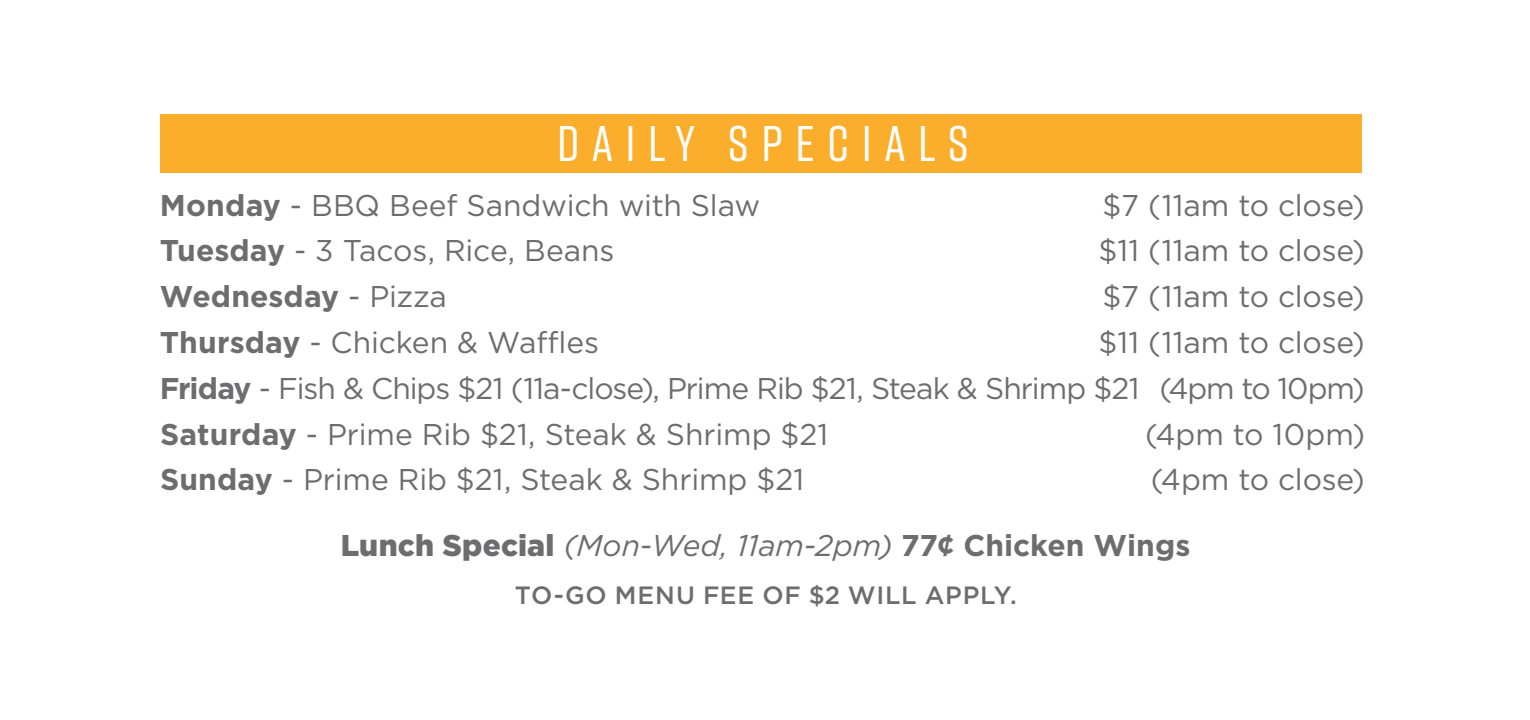
<style>
.page{position:relative;width:1530px;height:720px;background:#fff}
.page>*{position:absolute;margin:0;border:0;box-sizing:border-box;transform-origin:0 0}
.t1{font:500 50px "Rift";letter-spacing:.25em;color:#fff}
.t2{font:30px/45.8px "Gotham Pro";letter-spacing:-.005em;color:#6d6d6f;text-align:justify}
.t3{font:italic 30px "Gotham Pro";color:#6d6d6f}
.t4{font:700 30px "Gotham Pro";color:#6d6d6f}
.t5{font:500 25px "Gotham Pro";letter-spacing:.03em;color:#6d6d6f}
.s1{font-weight:700}
.s2{font-weight:400}
.s3{font-weight:900;font-style:normal}
.s4{font-weight:700;font-style:normal}
</style>
<div class="page">
<div style="left:160px;top:114px;width:1202px;height:58px;background:#fbad2c"></div>
<h1 class="t1" style="left:557px;top:108px;width:413px">DAILY SPECIALS</h1>
<p class="t2" style="left:160px;top:182px;width:602px"><span class="s1">Monday</span> - BBQ Beef Sandwich with Slaw</p>
<p class="t2" style="left:1103px;top:182px;width:264px">$7 (11am to close)</p>
<p class="t2" style="left:160px;top:228px;width:456px"><span class="s1">Tuesday</span> - 3 Tacos, Rice, Beans</p>
<p class="t2" style="left:1098px;top:228px;width:268px">$11 (11am to close)</p>
<p class="t4" style="left:160px;top:279px;width:289px">Wednesday <span class="s2">- Pizza</span></p>
<p class="t2" style="left:1103px;top:274px;width:264px">$7 (11am to close)</p>
<p class="t2" style="left:160px;top:319px;width:441px"><span class="s1">Thursday</span> - Chicken &amp; Waffles</p>
<p class="t2" style="left:160px;top:319px;width:1207px;text-indent:938px">$11 (11am to close)<br><span class="s1">Friday</span> - Fish &amp; Chips $21 (11a-close), Prime Rib $21, Steak &amp; Shrimp $21 (4pm to 10pm)<br><span class="s1">Saturday</span> - Prime Rib $21, Steak &amp; Shrimp $21</p>
<p class="t2" style="left:1145px;top:411px;width:221px">(4pm to 10pm)</p>
<p class="t2" style="left:160px;top:457px;width:646px"><span class="s1">Sunday</span> - Prime Rib $21, Steak &amp; Shrimp $21</p>
<p class="t2" style="left:1151px;top:457px;width:216px">(4pm to close)</p>
<p class="t3" style="left:341px;top:529px;width:851px"><span class="s3">Lunch Special</span> (Mon-Wed, 11am-2pm) <span class="s4">77¢ Chicken Wings</span></p>
<p class="t5" style="left:515px;top:580px;width:503px">TO-GO MENU FEE OF $2 WILL APPLY.</p>
</div>
